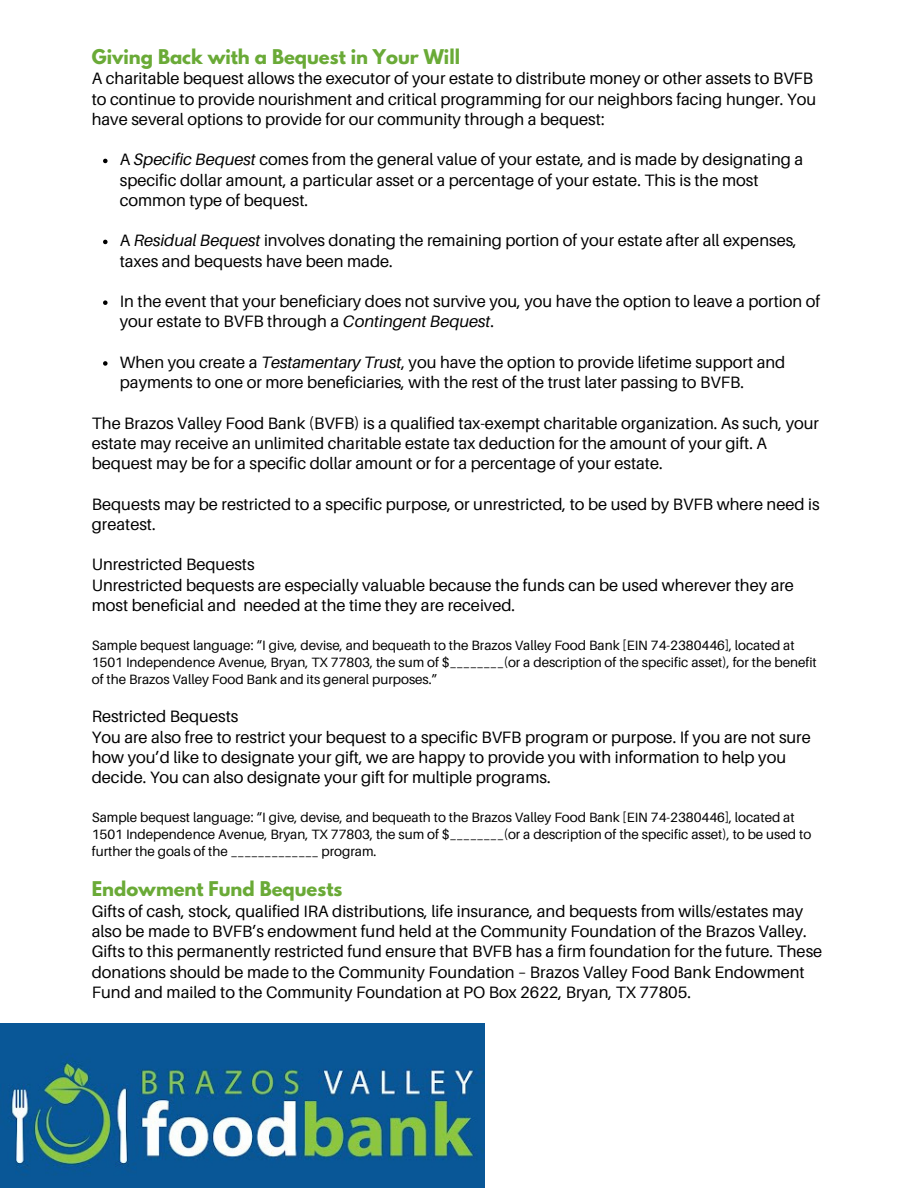
<style>
.page{position:relative;width:918px;height:1188px;background:#fff}
.page>*{position:absolute;margin:0;border:0;box-sizing:border-box;transform-origin:0 0}
.t1{font:700 18px "League Spartan";color:#6aaa37}
.t2{font:16.5px/20.2px "Aileron";color:#000}
.t3{font:13.5px/16.8px "Aileron";color:#000}
.s1{font-style:italic}
</style>
<div class="page">
<svg style="left:103px;top:159px;width:5px;height:4px"></svg>
<svg style="left:103px;top:240px;width:5px;height:4px"></svg>
<svg style="left:103px;top:300px;width:5px;height:5px"></svg>
<svg style="left:103px;top:361px;width:5px;height:5px"></svg>
<img style="left:0;top:1023px;width:485px;height:165px">
<p class="t1" style="left:92px;top:47px;width:370px">Giving Back with a Bequest in Your Will</p>
<h1 class="t2" style="left:92px;top:68px;width:726px">A charitable bequest allows the executor of your estate to distribute money or other assets to BVFB to continue to provide nourishment and critical programming for our neighbors facing hunger. You have several options to provide for our community through a bequest:</h1>
<h2 class="t2" style="left:120px;top:149px;width:685px">A <span class="s1">Specific Bequest</span> comes from the general value of your estate, and is made by designating a specific dollar amount, a particular asset or a percentage of your estate. This is the most common type of bequest.</h2>
<p class="t2" style="left:120px;top:230px;width:679px">A <span class="s1">Residual Bequest</span> involves donating the remaining portion of your estate after all expenses, taxes and bequests have been made.</p>
<p class="t2" style="left:120px;top:291px;width:702px">In the event that your beneficiary does not survive you, you have the option to leave a portion of your estate to BVFB through a <span class="s1">Contingent Bequest</span>.</p>
<p class="t2" style="left:120px;top:352px;width:667px">When you create a <span class="s1">Testamentary Trust</span>, you have the option to provide lifetime support and payments to one or more beneficiaries, with the rest of the trust later passing to BVFB.</p>
<p class="t2" style="left:92px;top:412px;width:729px">The Brazos Valley Food Bank (BVFB) is a qualified tax-exempt charitable organization. As such, your estate may receive an unlimited charitable estate tax deduction for the amount of your gift. A bequest may be for a specific dollar amount or for a percentage of your estate.</p>
<h2 class="t2" style="left:92px;top:493px;width:729px">Bequests may be restricted to a specific purpose, or unrestricted, to be used by BVFB where need is greatest.</h2>
<h2 class="t2" style="left:92px;top:554px;width:704px">Unrestricted Bequests<br>Unrestricted bequests are especially valuable because the funds can be used wherever they are most beneficial and needed at the time they are received.</h2>
<h2 class="t3" style="left:92px;top:637px;width:727px">Sample bequest language: “I give, devise, and bequeath to the Brazos Valley Food Bank [EIN 74-2380446], located at<br>1501 Independence Avenue, Bryan, TX 77803, the sum of $________(or a description of the specific asset), for the benefit of the Brazos Valley Food Bank and its general purposes.”</h2>
<p class="t2" style="left:92px;top:706px;width:721px">Restricted Bequests<br>You are also free to restrict your bequest to a specific BVFB program or purpose. If you are not sure how you’d like to designate your gift, we are happy to provide you with information to help you decide. You can also designate your gift for multiple programs.</p>
<h2 class="t3" style="left:92px;top:809px;width:721px">Sample bequest language: “I give, devise, and bequeath to the Brazos Valley Food Bank [EIN 74-2380446], located at<br>1501 Independence Avenue, Bryan, TX 77803, the sum of $________(or a description of the specific asset), to be used to further the goals of the _____________ program.</h2>
<h2 class="t1" style="left:92px;top:880px;width:252px">Endowment Fund Bequests</h2>
<h1 class="t2" style="left:92px;top:901px;width:732px">Gifts of cash, stock, qualified IRA distributions, life insurance, and bequests from wills/estates may also be made to BVFB’s endowment fund held at the Community Foundation of the Brazos Valley.<br>Gifts to this permanently restricted fund ensure that BVFB has a firm foundation for the future. These donations should be made to the Community Foundation – Brazos Valley Food Bank Endowment Fund and mailed to the Community Foundation at PO Box 2622, Bryan, TX 77805.</h1>
</div>
